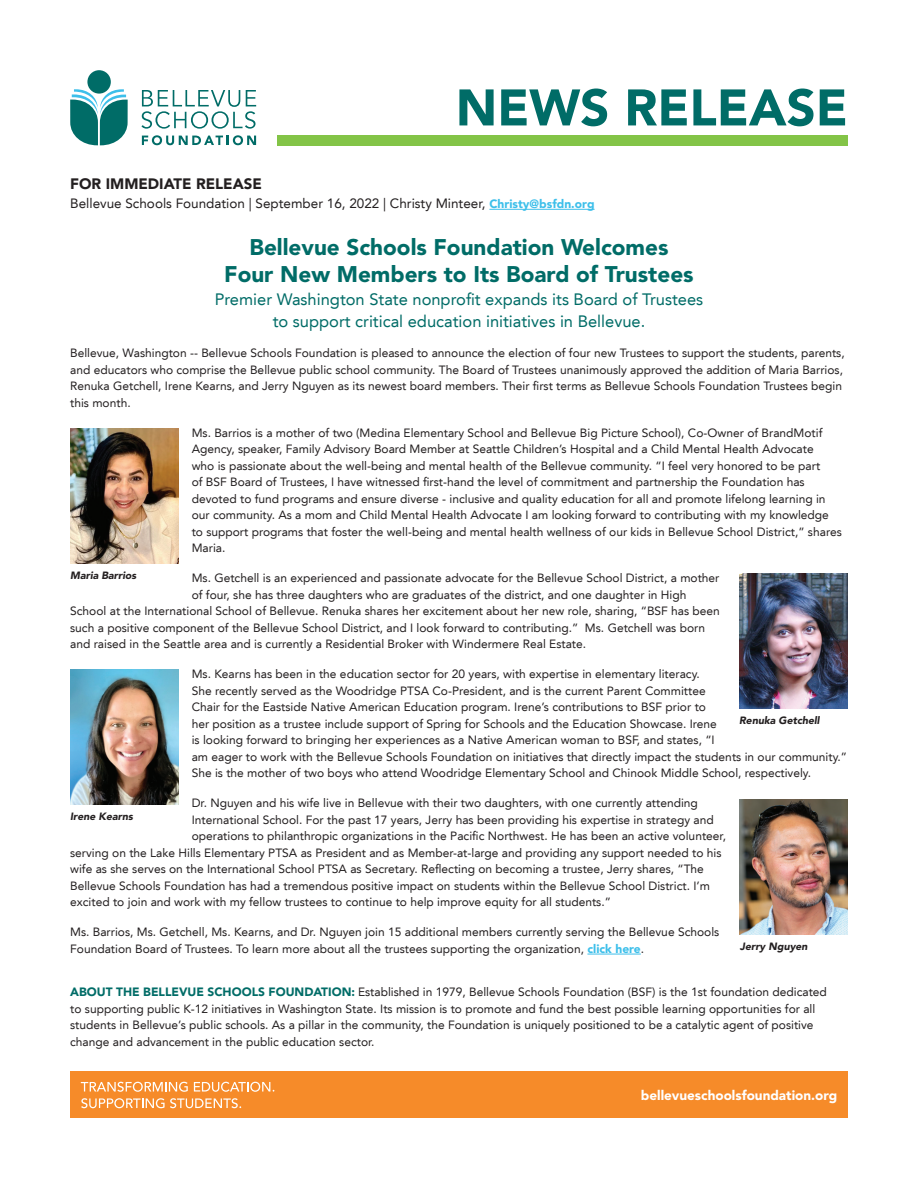
<style>
.page{position:relative;width:918px;height:1188px;background:#fff}
.page>*{position:absolute;margin:0;border:0;box-sizing:border-box;transform-origin:0 0}
.t1{font:900 50.85px "Avenir LT Std";color:#006c67}
.t2{font:900 22.5px/27px "Avenir LT Std";color:#006c67;text-align:center}
.t3{font:16.5px/22.5px "Avenir LT";color:#006c67;text-align:center}
.t4{font:900 15px "Avenir LT Std";color:#231f20}
.t5{font:13.5px "Avenir LT";color:#231f20}
.t6{font:900 13.5px "Avenir LT Std";color:#fff}
.t7{font:12px/16.5px "Avenir LT";color:#231f20}
.t8{font:italic 900 10.5px "Avenir LT Std";color:#231f20}
.s1{font-family:"Avenir LT Std";font-weight:900;font-size:12px;color:#3dbfea}
.s2{font-family:"Avenir LT Std";font-weight:900;color:#3dbfea}
.s3{font-family:"Avenir LT Std";font-weight:900;color:#006c67}
</style>
<div class="page">
<hr style="left:489px;top:209px;width:106px;height:1px;background:#3dbfea">
<hr style="left:587px;top:954px;width:54px;height:1px;background:#3dbfea">
<svg style="left:141px;top:90px;width:115px;height:39px"></svg>
<svg style="left:142px;top:135px;width:114px;height:10px"></svg>
<div style="left:87px;top:70px;width:24px;height:24px;background:#006c67;border-radius:50%"></div>
<svg style="left:70px;top:89px;width:58px;height:56px"></svg>
<div style="left:277px;top:135px;width:571px;height:10px;background:#83c447"></div>
<div style="left:70px;top:1071px;width:778px;height:47px;background:#f68b29"></div>
<svg style="left:81px;top:1082px;width:107px;height:10px"></svg>
<svg style="left:194px;top:1082px;width:80px;height:10px"></svg>
<svg style="left:81px;top:1098px;width:160px;height:10px"></svg>
<img style="left:70px;top:429px;width:108px;height:135px">
<img style="left:739px;top:573px;width:108px;height:135px">
<img style="left:70px;top:670px;width:108px;height:135px">
<img style="left:740px;top:800px;width:108px;height:135px">
<h1 class="t1" style="left:456px;top:77px;width:394px">NEWS RELEASE</h1>
<p class="t4" style="left:70px;top:174px;width:193px">FOR IMMEDIATE RELEASE</p>
<p class="t5" style="left:70px;top:196px;width:526px">Bellevue Schools Foundation | September 16, 2022 | Christy Minteer, <span class="s1">Christy@bsfdn.org</span></p>
<h2 class="t2" style="left:224px;top:234px;width:471px">Bellevue Schools Foundation Welcomes<br>Four New Members to Its Board of Trustees</h2>
<h3 class="t3" style="left:215px;top:288px;width:490px">Premier Washington State nonprofit expands its Board of Trustees to support critical education initiatives in Bellevue.</h3>
<p class="t7" style="left:70px;top:345px;width:776px">Bellevue, Washington -- Bellevue Schools Foundation is pleased to announce the election of four new Trustees to support the students, parents, and educators who comprise the Bellevue public school community. The Board of Trustees unanimously approved the addition of Maria Barrios, Renuka Getchell, Irene Kearns, and Jerry Nguyen as its newest board members. Their first terms as Bellevue Schools Foundation Trustees begin this month.</p>
<p class="t7" style="left:192px;top:425px;width:652px">Ms. Barrios is a mother of two (Medina Elementary School and Bellevue Big Picture School), Co-Owner of BrandMotif Agency, speaker, Family Advisory Board Member at Seattle Children’s Hospital and a Child Mental Health Advocate<br>who is passionate about the well-being and mental health of the Bellevue community. “I feel very honored to be part<br>of BSF Board of Trustees, I have witnessed first-hand the level of commitment and partnership the Foundation has devoted to fund programs and ensure diverse - inclusive and quality education for all and promote lifelong learning in our community. As a mom and Child Mental Health Advocate I am looking forward to contributing with my knowledge to support programs that foster the well-being and mental health wellness of our kids in Bellevue School District,” shares Maria.</p>
<p class="t7" style="left:192px;top:570px;width:529px">Ms. Getchell is an experienced and passionate advocate for the Bellevue School District, a mother</p>
<p class="t7" style="left:192px;top:587px;width:496px">of four, she has three daughters who are graduates of the district, and one daughter in High</p>
<p class="t7" style="left:70px;top:603px;width:651px">School at the International School of Bellevue. Renuka shares her excitement about her new role, sharing, “BSF has been</p>
<p class="t7" style="left:70px;top:620px;width:636px">such a positive component of the Bellevue School District, and I look forward to contributing.” Ms. Getchell was born</p>
<p class="t7" style="left:70px;top:636px;width:517px">and raised in the Seattle area and is currently a Residential Broker with Windermere Real Estate.</p>
<p class="t7" style="left:192px;top:666px;width:657px">Ms. Kearns has been in the education sector for 20 years, with expertise in elementary literacy.<br>She recently served as the Woodridge PTSA Co-President, and is the current Parent Committee<br>Chair for the Eastside Native American Education program. Irene’s contributions to BSF prior to<br>her position as a trustee include support of Spring for Schools and the Education Showcase. Irene<br>is looking forward to bringing her experiences as a Native American woman to BSF, and states, “I<br>am eager to work with the Bellevue Schools Foundation on initiatives that directly impact the students in our community.” She is the mother of two boys who attend Woodridge Elementary School and Chinook Middle School, respectively.</p>
<p class="t7" style="left:192px;top:795px;width:508px">Dr. Nguyen and his wife live in Bellevue with their two daughters, with one currently attending</p>
<p class="t7" style="left:192px;top:812px;width:524px">International School. For the past 17 years, Jerry has been providing his expertise in strategy and</p>
<p class="t7" style="left:192px;top:828px;width:536px">operations to philanthropic organizations in the Pacific Northwest. He has been an active volunteer,</p>
<p class="t7" style="left:70px;top:845px;width:653px">serving on the Lake Hills Elementary PTSA as President and as Member-at-large and providing any support needed to his</p>
<p class="t7" style="left:70px;top:861px;width:635px">wife as she serves on the International School PTSA as Secretary. Reflecting on becoming a trustee, Jerry shares, “The</p>
<p class="t7" style="left:70px;top:878px;width:641px">Bellevue Schools Foundation has had a tremendous positive impact on students within the Bellevue School District. I’m</p>
<p class="t7" style="left:70px;top:894px;width:542px">excited to join and work with my fellow trustees to continue to help improve equity for all students.”</p>
<p class="t7" style="left:70px;top:924px;width:651px">Ms. Barrios, Ms. Getchell, Ms. Kearns, and Dr. Nguyen join 15 additional members currently serving the Bellevue Schools<br>Foundation Board of Trustees. To learn more about all the trustees supporting the organization, <span class="s2">click here</span>.</p>
<p class="t7" style="left:70px;top:984px;width:758px"><span class="s3">ABOUT THE BELLEVUE SCHOOLS FOUNDATION:</span> Established in 1979, Bellevue Schools Foundation (BSF) is the 1st foundation dedicated to supporting public K-12 initiatives in Washington State. Its mission is to promote and fund the best possible learning opportunities for all students in Bellevue’s public schools. As a pillar in the community, the Foundation is uniquely positioned to be a catalytic agent of positive change and advancement in the public education sector.</p>
<p class="t8" style="left:70px;top:569px;width:68px">Maria Barrios</p>
<p class="t8" style="left:739px;top:714px;width:82px">Renuka Getchell</p>
<p class="t8" style="left:70px;top:810px;width:64px">Irene Kearns</p>
<p class="t8" style="left:740px;top:940px;width:69px">Jerry Nguyen</p>
<p class="t6" style="left:641px;top:1087px;width:198px">bellevueschoolsfoundation.org</p>
</div>
